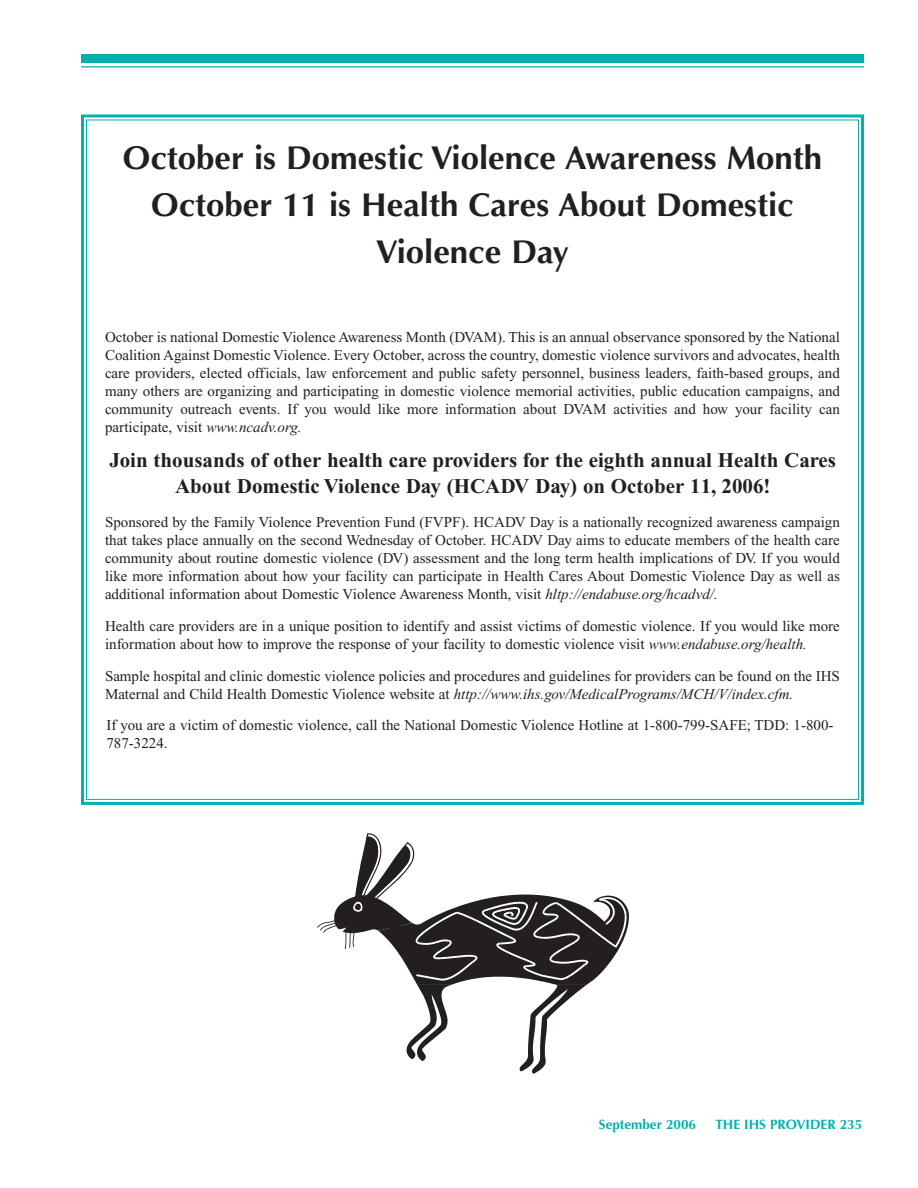
<style>
.page{position:relative;width:918px;height:1188px;background:#fff}
.page>*{position:absolute;margin:0;border:0;box-sizing:border-box;transform-origin:0 0}
.t1{font:700 33px/47.1px "Optima";color:#231f20;text-align:center}
.t2{font:700 21px/25.5px "Times New Roman";color:#231f20;text-align:center}
.t3{font:15px/18px "Times New Roman";color:#231f20}
.t4{font:700 13.5px "Optima";color:#00b1b0}
.s1{font-style:italic}
</style>
<div class="page">
<div style="left:81px;top:114px;width:783px;height:691px;border:3px solid #00b1b0"></div>
<div style="left:81px;top:54px;width:783px;height:9px;background:#00b1b0"></div>
<hr style="left:81px;top:66px;width:783px;height:2px;background:#00b1b0">
<svg style="left:317px;top:833px;width:312px;height:241px"></svg>
<p class="t1" style="left:123px;top:137px;width:701px">October is Domestic Violence Awareness Month<br>October 11 is Health Cares About Domestic<br>Violence Day</p>
<p class="t3" style="left:105px;top:329px;width:737px;text-align:justify">October is national Domestic Violence Awareness Month (DVAM). This is an annual observance sponsored by the National Coalition Against Domestic Violence. Every October, across the country, domestic violence survivors and advocates, health care providers, elected officials, law enforcement and public safety personnel, business leaders, faith-based groups, and many others are organizing and participating in domestic violence memorial activities, public education campaigns, and community outreach events. If you would like more information about DVAM activities and how your facility can participate, visit <span class="s1">www.ncadv.org.</span></p>
<p class="t2" style="left:110px;top:450px;width:728px">Join thousands of other health care providers for the eighth annual Health Cares<br>About Domestic Violence Day (HCADV Day) on October 11, 2006!</p>
<p class="t3" style="left:105px;top:515px;width:736px;text-align:justify">Sponsored by the Family Violence Prevention Fund (FVPF). HCADV Day is a nationally recognized awareness campaign that takes place annually on the second Wednesday of October. HCADV Day aims to educate members of the health care community about routine domestic violence (DV) assessment and the long term health implications of DV. If you would like more information about how your facility can participate in Health Cares About Domestic Violence Day as well as additional information about Domestic Violence Awareness Month, visit <span class="s1">hltp://endabuse.org/hcadvd/.</span></p>
<p class="t3" style="left:105px;top:618px;width:736px">Health care providers are in a unique position to identify and assist victims of domestic violence. If you would like more information about how to improve the response of your facility to domestic violence visit <span class="s1">www.endabuse.org/health.</span></p>
<p class="t3" style="left:105px;top:668px;width:736px">Sample hospital and clinic domestic violence policies and procedures and guidelines for providers can be found on the IHS<br>Maternal and Child Health Domestic Violence website at <span class="s1">http://www.ihs.gov/MedicalPrograms/MCH/V/index.cfm.</span></p>
<p class="t3" style="left:106px;top:717px;width:729px">If you are a victim of domestic violence, call the National Domestic Violence Hotline at 1-800-799-SAFE; TDD: 1-800-<br>787-3224.</p>
<p class="t4" style="left:599px;top:1119px;width:99px">September 2006</p>
<p class="t4" style="left:715px;top:1119px;width:148px">THE IHS PROVIDER 235</p>
</div>
